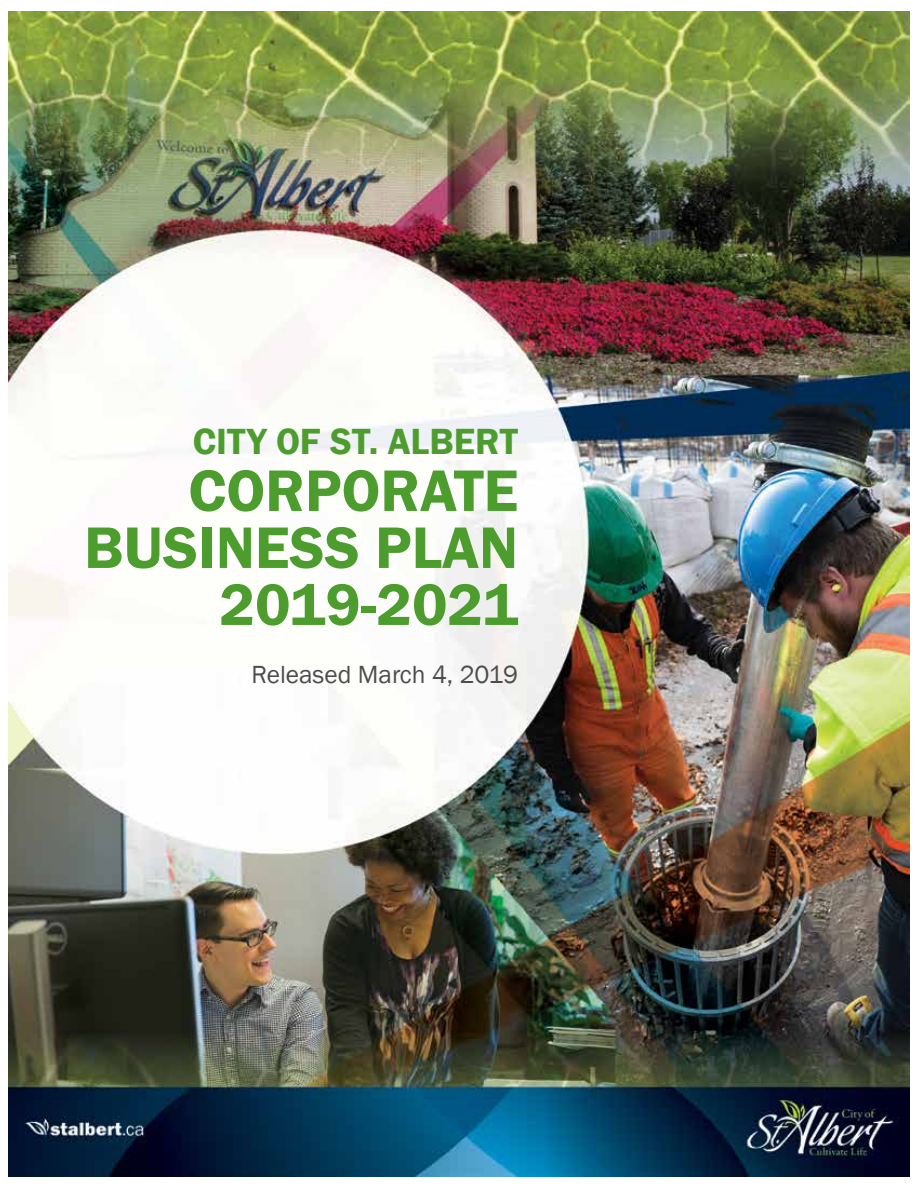
<style>
.page{position:relative;width:918px;height:1188px;background:#fff}
.page>*{position:absolute;margin:0;border:0;box-sizing:border-box;transform-origin:0 0}
.t1{font:600 60.6px/57px "Franklin Gothic";color:#4c9d2e;text-align:right}
.t2{font:600 37.5px "Franklin Gothic";color:#4c9d2e}
.t3{font:25.5px "Franklin Gothic";color:#4d4d4f}
</style>
<div class="page">
<img style="left:9px;top:11px;width:900px;height:1166px">
<p class="t2" style="left:193px;top:418px;width:327px">CITY OF ST. ALBERT</p>
<p class="t1" style="left:84px;top:463px;width:436px">CORPORATE<br>BUSINESS PLAN<br>2019-2021</p>
<p class="t3" style="left:252px;top:658px;width:268px">Released March 4, 2019</p>
</div>
